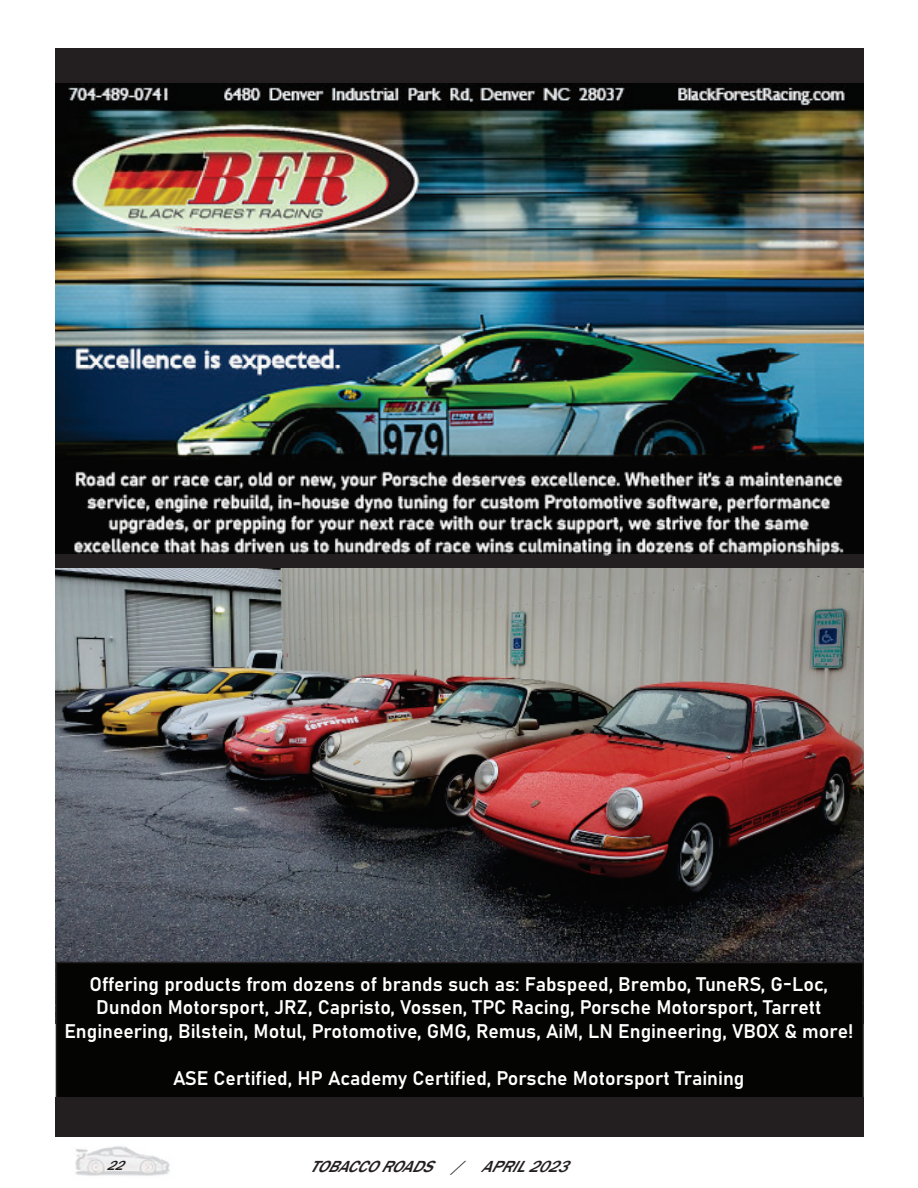
<style>
.page{position:relative;width:918px;height:1188px;background:#fff}
.page>*{position:absolute;margin:0;border:0;box-sizing:border-box;transform-origin:0 0}
.t1{font:19.5px/23.4px "Bahnschrift";color:#fff;text-align:center}
.t2{font:italic 500 16.5px "Franklin Gothic";color:#231f20}
.t3{font:italic 500 13.5px "Franklin Gothic";color:#231f20}
</style>
<div class="page">
<img style="left:75px;top:1146px;width:95px;height:30px">
<div style="left:56px;top:48px;width:808px;height:40px;background:#231f20"></div>
<img style="left:56px;top:449px;width:808px;height:513px">
<div style="left:56px;top:962px;width:807px;height:144px;background:#040503"></div>
<img style="left:56px;top:84px;width:807px;height:484px">
<div style="left:56px;top:1097px;width:808px;height:40px;background:#231f20"></div>
<p class="t1" style="left:64px;top:974px;width:791px">Offering products from dozens of brands such as: Fabspeed, Brembo, TuneRS, G-Loc,<br>Dundon Motorsport, JRZ, Capristo, Vossen, TPC Racing, Porsche Motorsport, Tarrett<br>Engineering, Bilstein, Motul, Protomotive, GMG, Remus, AiM, LN Engineering, VBOX &amp; more!</p>
<p class="t1" style="left:173px;top:1067px;width:573px">ASE Certified, HP Academy Certified, Porsche Motorsport Training</p>
<p class="t3" style="left:107px;top:1158px;width:26px">22</p>
<p class="t2" style="left:309px;top:1157px;width:270px">TOBACCOROADS / APRIL2023</p>
</div>
